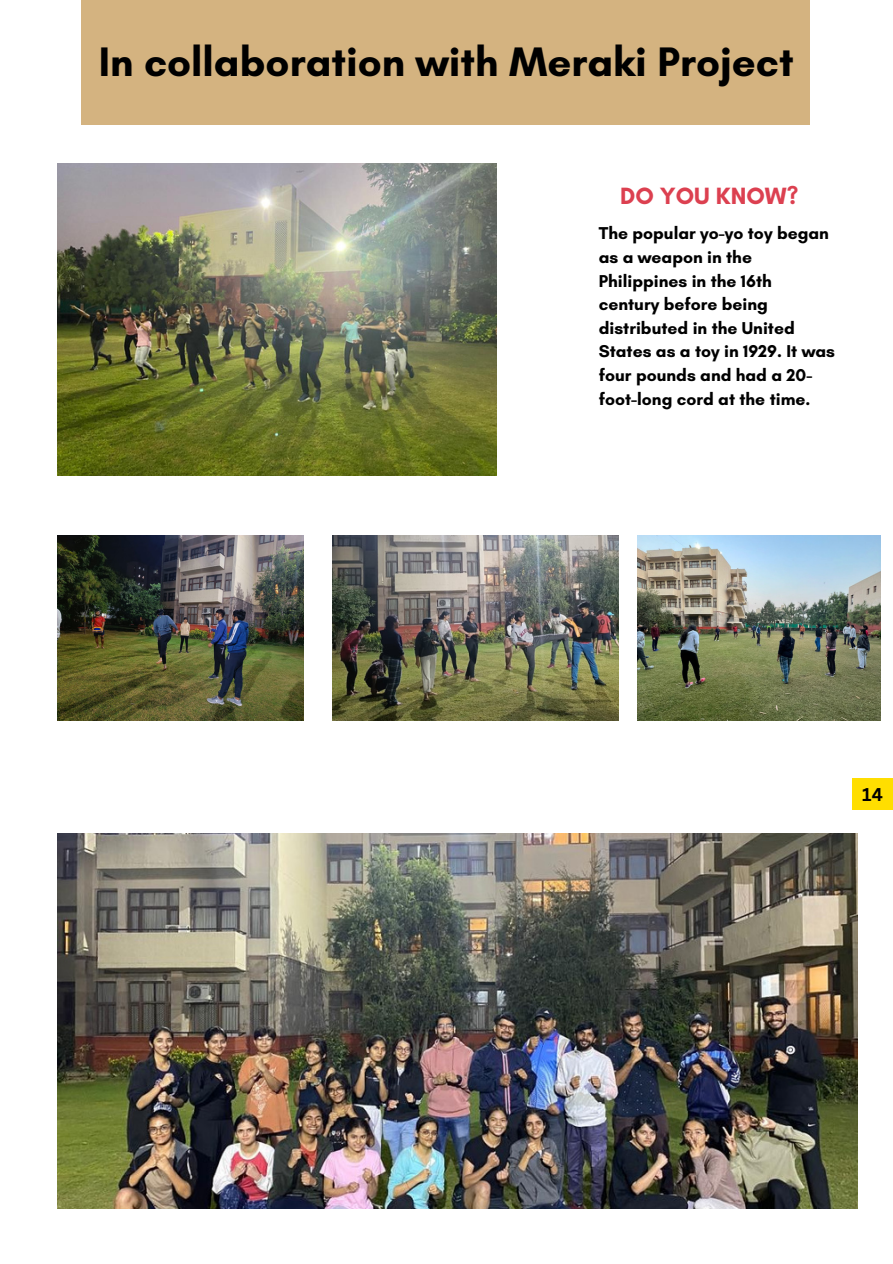
<style>
.page{position:relative;width:893px;height:1264px;background:#fff}
.page>*{position:absolute;margin:0;border:0;box-sizing:border-box;transform-origin:0 0}
.t1{font:700 42px "Glacial Indifference";color:#000}
.t2{font:700 24px "Glacial Indifference";color:#dc4050}
.t3{font:700 18px "Canva Sans";color:#000}
.t4{font:700 17.4px/23.5px "Glacial Indifference";color:#000}
</style>
<div class="page">
<img style="left:58px;top:164px;width:438px;height:311px">
<img style="left:58px;top:833px;width:799px;height:375px">
<div style="left:81px;top:0;width:728px;height:125px;background:#d4b380"></div>
<img style="left:333px;top:536px;width:285px;height:184px">
<img style="left:58px;top:536px;width:246px;height:184px">
<img style="left:637px;top:536px;width:243px;height:184px">
<div style="left:852px;top:778px;width:40px;height:32px;background:#ffde00"></div>
<h1 class="t1" style="left:99px;top:36px;width:696px">In collaboration with Meraki Project</h1>
<h2 class="t2" style="left:620px;top:181px;width:180px">DO YOU KNOW?</h2>
<p class="t4" style="left:598px;top:221px;width:238px">The popular yo-yo toy began as a weapon in the<br>Philippines in the 16th century before being distributed in the United<br>States as a toy in 1929. It was four pounds and had a 20- foot-long cord at the time.</p>
<p class="t3" style="left:862px;top:781px;width:22px">14</p>
</div>
